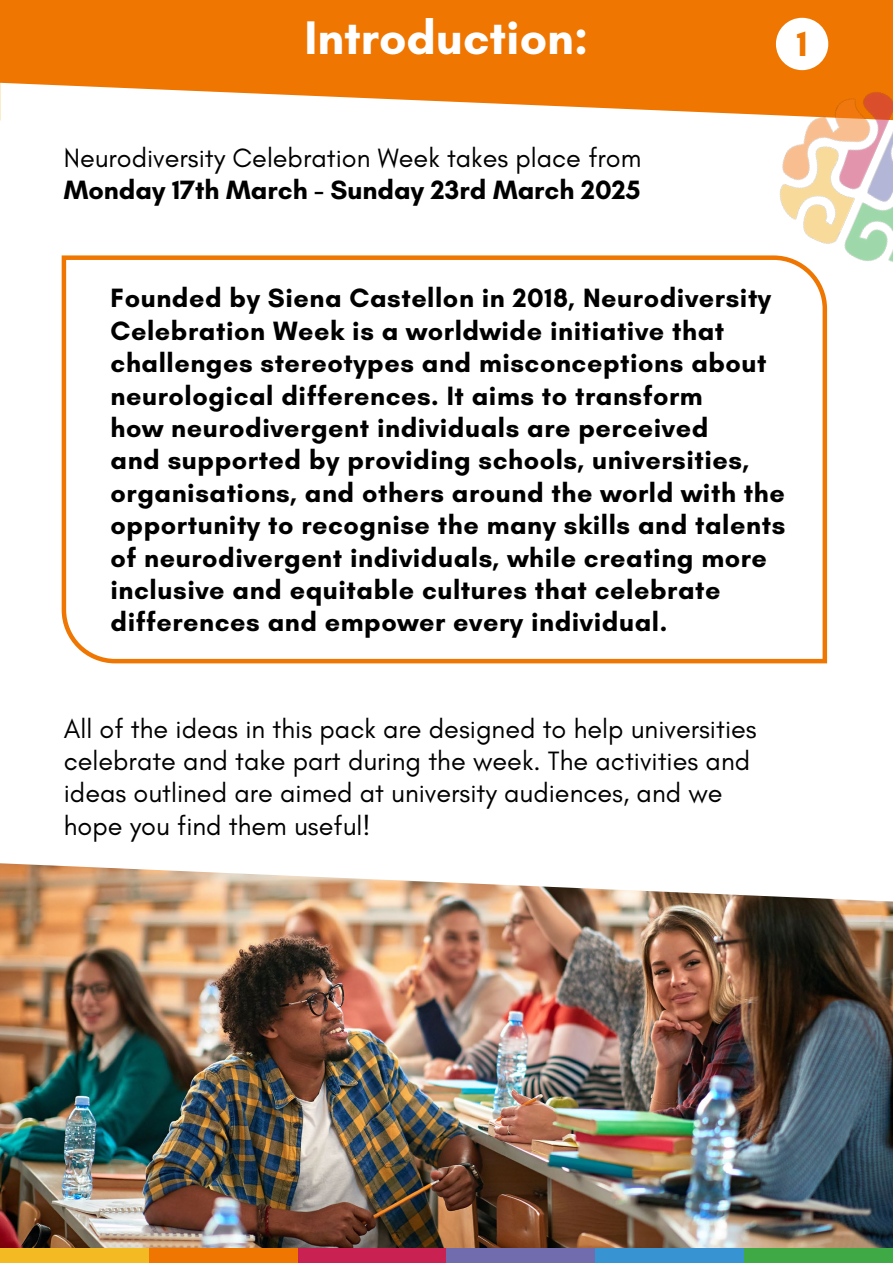
<style>
.page{position:relative;width:893px;height:1263px;background:#fff}
.page>*{position:absolute;margin:0;border:0;box-sizing:border-box;transform-origin:0 0}
.t1{font:700 48px "Glacial Indifference";color:#fff}
.t2{font:700 36px "Glacial Indifference";color:#ee7601}
.t3{font:700 27px/32.4px "Glacial Indifference";letter-spacing:.02em;color:#000}
.t4{font:27px/32.4px "Glacial Indifference";color:#000}
.s1{font-weight:700}
</style>
<div class="page">
<img style="left:0;top:863px;width:893px;height:385px">
<svg style="left:0;top:0;width:893px;height:120px;fill:#ee7601"></svg>
<img style="left:766px;top:88px;width:127px;height:174px">
<div style="left:776px;top:18px;width:52px;height:52px;background:#fff;border-radius:50%"></div>
<div style="left:149px;top:1248px;width:149px;height:15px;background:#ee7601"></div>
<div style="left:0;top:1248px;width:149px;height:15px;background:#f4ba23"></div>
<div style="left:298px;top:1248px;width:148px;height:15px;background:#c92152"></div>
<div style="left:446px;top:1248px;width:149px;height:15px;background:#706cae"></div>
<div style="left:595px;top:1248px;width:149px;height:15px;background:#3793d1"></div>
<div style="left:744px;top:1248px;width:149px;height:15px;background:#3faa45"></div>
<svg style="left:61px;top:253px;width:768px;height:411px"></svg>
<p class="t1" style="left:304px;top:8px;width:286px">Introduction:</p>
<p class="t2" style="left:797px;top:22px;width:12px">1</p>
<p class="t4" style="left:64px;top:142px;width:579px">Neurodiversity Celebration Week takes place from<br><span class="s1">Monday 17th March - Sunday 23rd March 2025</span></p>
<p class="t3" style="left:111px;top:282px;width:676px">Founded by Siena Castellon in 2018, Neurodiversity Celebration Week is a worldwide initiative that challenges stereotypes and misconceptions about neurological differences. It aims to transform<br>how neurodivergent individuals are perceived<br>and supported by providing schools, universities, organisations, and others around the world with the opportunity to recognise the many skills and talents of neurodivergent individuals, while creating more inclusive and equitable cultures that celebrate differences and empower every individual.</p>
<p class="t4" style="left:64px;top:713px;width:694px">All of the ideas in this pack are designed to help universities celebrate and take part during the week. The activities and ideas outlined are aimed at university audiences, and we hope you find them useful!</p>
</div>
